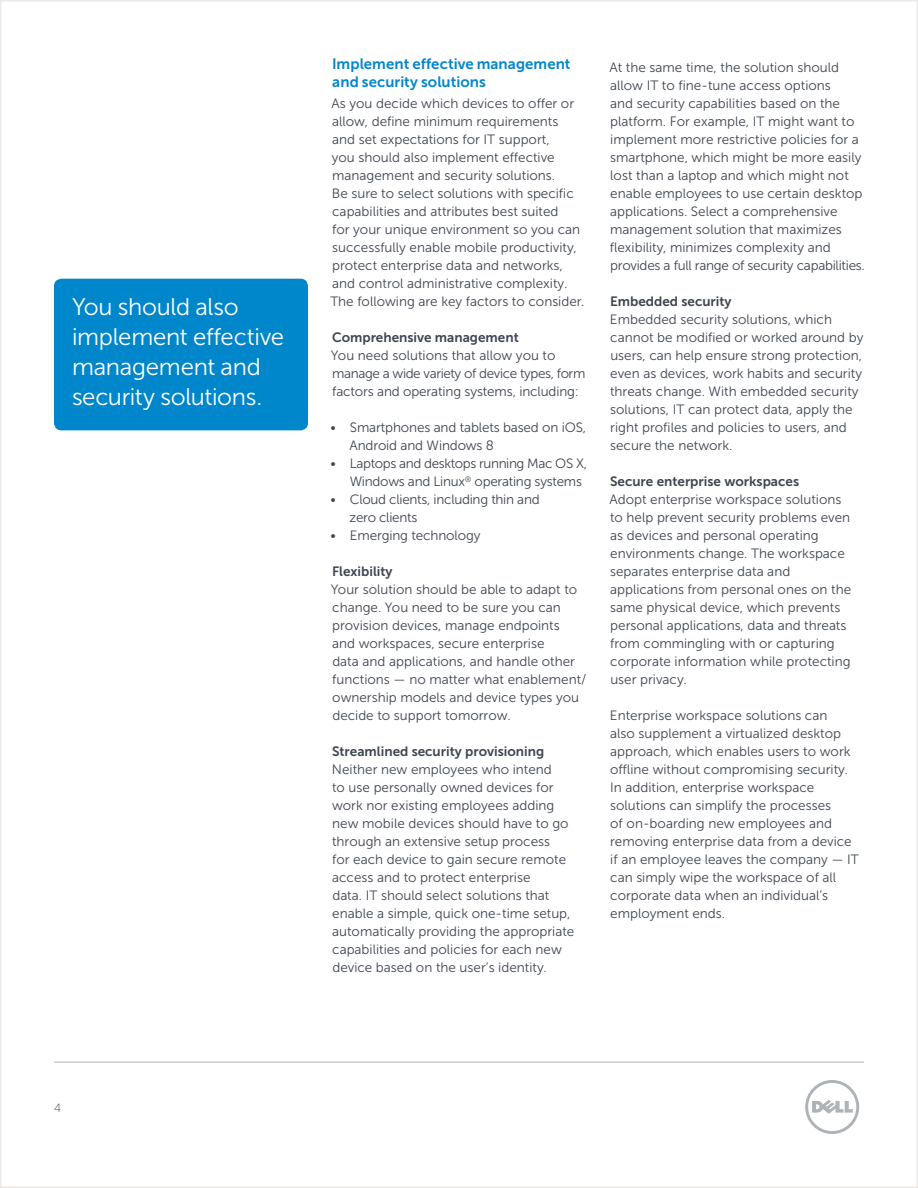
<style>
.page{position:relative;width:918px;height:1188px;background:#fff}
.page>*{position:absolute;margin:0;border:0;box-sizing:border-box;transform-origin:0 0}
.Pull_quote_in_box{font:24px/30px "Museo Sans For Dell 300";letter-spacing:-.01em;color:#fff}
.Paragraph_Header{font:15px/18px "Museo Sans For Dell 700";letter-spacing:.005em;color:#0087cb}
.Body_copy{font:13.5px/18px "Museo Sans For Dell 300";color:#3e444f}
.Paragraph_Head_Secon{font:13.5px "Museo Sans For Dell 700";color:#3e444f}
.Body_copy-2{font:13.5px/18px "Museo Sans For Dell 300";letter-spacing:-.02em;color:#3e444f}
.t1{font:12px "Museo Sans For Dell 100";color:#3e444f}
</style>
<div class="page">
<hr style="left:54px;top:1062px;width:810px;height:1px;background:#aeb3b8">
<svg style="left:805px;top:1080px;width:54px;height:54px"></svg>
<div style="left:54px;top:279px;width:254px;height:151px;background:#0087cb;border-radius:7px"></div>
<p class="Pull_quote_in_box" style="left:72px;top:292px;width:213px">You should also implement effective management and security solutions.</p>
<p class="Paragraph_Header" style="left:332px;top:55px;width:240px">Implement effective management and security solutions</p>
<p class="Body_copy" style="left:330px;top:94px;width:256px">As you decide which devices to offer or allow, define minimum requirements<br>and set expectations for IT support,<br>you should also implement effective management and security solutions.<br>Be sure to select solutions with specific capabilities and attributes best suited<br>for your unique environment so you can successfully enable mobile productivity, protect enterprise data and networks, and control administrative complexity.<br>The following are key factors to consider.</p>
<p class="Paragraph_Head_Secon" style="left:332px;top:330px;width:188px">Comprehensive management</p>
<p class="Body_copy" style="left:331px;top:346px;width:256px">You need solutions that allow you to manage a wide variety of device types, form factors and operating systems, including:</p>
<p class="Body_copy" style="left:350px;top:418px;width:238px;text-indent:-19px">• Smartphones and tablets based on iOS,<br>Android and Windows 8</p>
<p class="Body_copy-2" style="left:350px;top:454px;width:239px;text-indent:-19px">• Laptops and desktops running Mac OS X,<br>Windows and Linux<sup>®</sup> operating systems</p>
<p class="Body_copy-2" style="left:350px;top:490px;width:192px;text-indent:-19px">• Cloud clients, including thin and zero clients</p>
<p class="Body_copy" style="left:331px;top:526px;width:151px">• Emerging technology</p>
<p class="Paragraph_Head_Secon" style="left:332px;top:564px;width:62px">Flexibility</p>
<p class="Body_copy" style="left:331px;top:580px;width:257px">Your solution should be able to adapt to change. You need to be sure you can provision devices, manage endpoints<br>and workspaces, secure enterprise<br>data and applications, and handle other functions — no matter what enablement/ ownership models and device types you decide to support tomorrow.</p>
<p class="Paragraph_Head_Secon" style="left:332px;top:744px;width:214px">Streamlined security provisioning</p>
<p class="Body_copy" style="left:332px;top:760px;width:244px">Neither new employees who intend<br>to use personally owned devices for work nor existing employees adding new mobile devices should have to go through an extensive setup process<br>for each device to gain secure remote access and to protect enterprise<br>data. IT should select solutions that enable a simple, quick one-time setup, automatically providing the appropriate capabilities and policies for each new device based on the user’s identity.</p>
<p class="Body_copy" style="left:610px;top:58px;width:257px">At the same time, the solution should allow IT to fine-tune access options<br>and security capabilities based on the platform. For example, IT might want to implement more restrictive policies for a smartphone, which might be more easily lost than a laptop and which might not enable employees to use certain desktop applications. Select a comprehensive management solution that maximizes flexibility, minimizes complexity and provides a full range of security capabilities.</p>
<p class="Paragraph_Head_Secon" style="left:610px;top:294px;width:123px">Embedded security</p>
<p class="Body_copy" style="left:610px;top:310px;width:255px">Embedded security solutions, which cannot be modified or worked around by users, can help ensure strong protection, even as devices, work habits and security threats change. With embedded security solutions, IT can protect data, apply the right profiles and policies to users, and secure the network.</p>
<p class="Paragraph_Head_Secon" style="left:610px;top:474px;width:191px">Secure enterprise workspaces</p>
<p class="Body_copy" style="left:610px;top:490px;width:243px">Adopt enterprise workspace solutions to help prevent security problems even as devices and personal operating environments change. The workspace separates enterprise data and applications from personal ones on the same physical device, which prevents personal applications, data and threats from commingling with or capturing corporate information while protecting user privacy.</p>
<p class="Body_copy" style="left:610px;top:706px;width:250px">Enterprise workspace solutions can<br>also supplement a virtualized desktop approach, which enables users to work offline without compromising security.<br>In addition, enterprise workspace solutions can simplify the processes<br>of on-boarding new employees and removing enterprise data from a device if an employee leaves the company — IT can simply wipe the workspace of all corporate data when an individual’s employment ends.</p>
<p class="t1" style="left:54px;top:1101px;width:9px">4</p>
</div>
